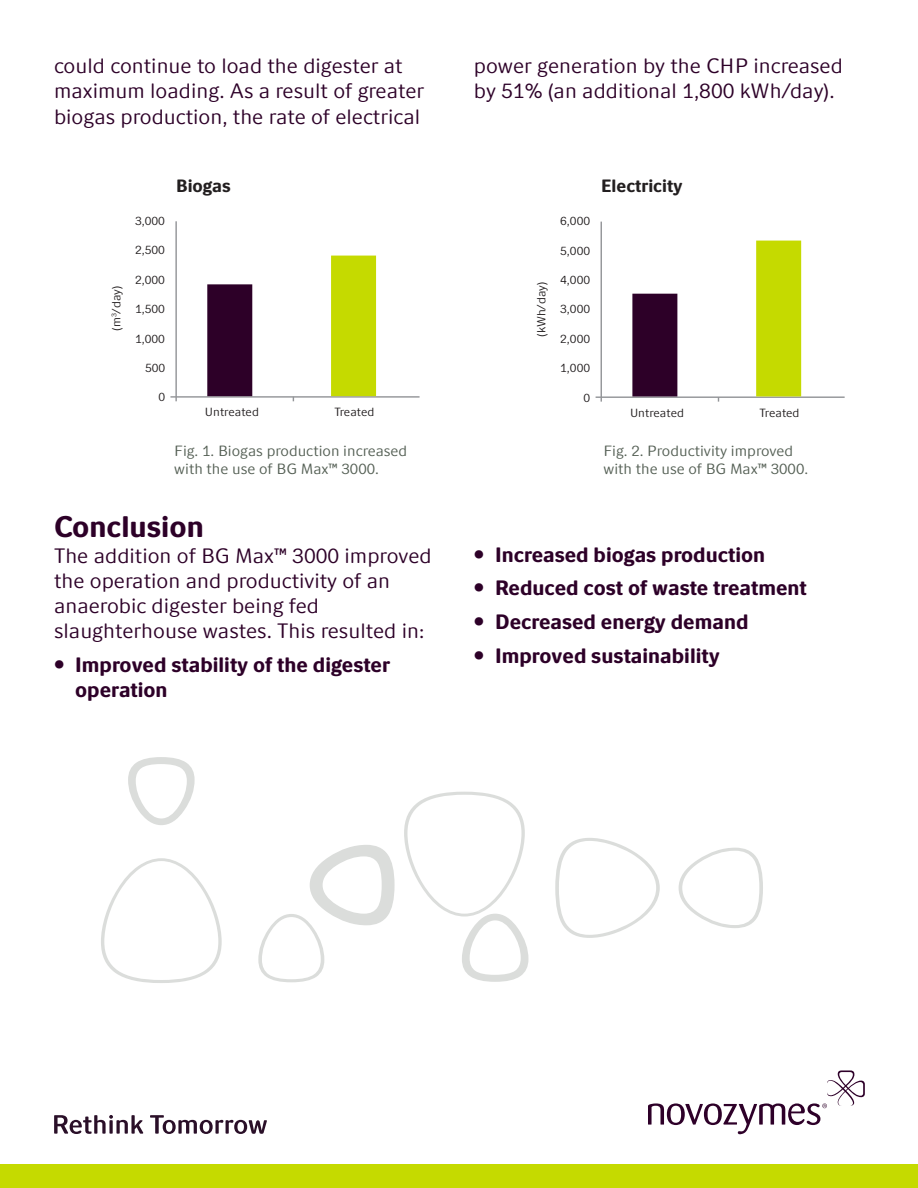
<style>
.page{position:relative;width:918px;height:1188px;background:#fff}
.page>*{position:absolute;margin:0;border:0;box-sizing:border-box;transform-origin:0 0}
.t1{font:258px "Novozymes Bioscript";color:#dbdddb}
.t2{font:700 30px "Novozymes";color:#2d0028}
.t3{font:21px/25.2px "Novozymes";color:#2d0028}
.t4{font:700 21px/25.2px "Novozymes";color:#2d0028}
.t5{font:700 18px "Novozymes";color:#231f20}
.t6{font:15px/18px "Novozymes";color:#545f54}
.t7{font:12px "Novozymes";color:#231f20}
</style>
<div class="page">
<div style="left:0;top:1164px;width:917px;height:24px;background:#c5da00"></div>
<svg style="left:54px;top:1115px;width:89px;height:19px"></svg>
<svg style="left:150px;top:1115px;width:117px;height:19px"></svg>
<svg style="left:648px;top:1070px;width:217px;height:64px"></svg>
<hr style="left:175px;top:221px;width:2px;height:180px;background:#939598">
<hr style="left:170px;top:396px;width:250px;height:2px;background:#939598">
<div style="left:207px;top:284px;width:45px;height:112px;background:#2d0028"></div>
<div style="left:331px;top:256px;width:45px;height:140px;background:#c5da00"></div>
<hr style="left:601px;top:222px;width:1px;height:180px;background:#939598">
<hr style="left:596px;top:396px;width:249px;height:2px;background:#939598">
<div style="left:632px;top:294px;width:45px;height:102px;background:#2d0028"></div>
<div style="left:756px;top:241px;width:45px;height:155px;background:#c5da00"></div>
<p class="t3" style="left:54px;top:53px;width:372px">could continue to load the digester at maximum loading. As a result of greater biogas production, the rate of electrical</p>
<p class="t3" style="left:474px;top:53px;width:371px">power generation by the CHP increased by 51% (an additional 1,800 kWh/day).</p>
<p class="t7" style="left:109px;top:331px;width:47px;rotate:-90deg">(m<sup>3</sup>/day)</p>
<p class="t7" style="left:135px;top:214px;width:31px">3,000</p>
<p class="t7" style="left:135px;top:243px;width:31px">2,500</p>
<p class="t7" style="left:135px;top:273px;width:31px">2,000</p>
<p class="t7" style="left:135px;top:302px;width:31px">1,500</p>
<p class="t7" style="left:135px;top:332px;width:31px">1,000</p>
<p class="t7" style="left:145px;top:361px;width:22px">500</p>
<p class="t7" style="left:158px;top:390px;width:8px">0</p>
<p class="t5" style="left:176px;top:175px;width:56px">Biogas</p>
<p class="t7" style="left:205px;top:406px;width:56px">Untreated</p>
<p class="t7" style="left:334px;top:406px;width:42px">Treated</p>
<p class="t7" style="left:534px;top:337px;width:57px;rotate:-90deg">(kWh/day)</p>
<p class="t7" style="left:560px;top:214px;width:31px">6,000</p>
<p class="t7" style="left:560px;top:244px;width:31px">5,000</p>
<p class="t7" style="left:560px;top:273px;width:31px">4,000</p>
<p class="t7" style="left:560px;top:303px;width:31px">3,000</p>
<p class="t7" style="left:560px;top:332px;width:31px">2,000</p>
<p class="t7" style="left:560px;top:361px;width:31px">1,000</p>
<p class="t7" style="left:584px;top:391px;width:8px">0</p>
<p class="t5" style="left:601px;top:175px;width:83px">Electricity</p>
<p class="t7" style="left:630px;top:406px;width:56px">Untreated</p>
<p class="t7" style="left:760px;top:406px;width:42px">Treated</p>
<p class="t6" style="left:174px;top:442px;width:234px">Fig. 1. Biogas production increased with the use of BG Max™ 3000.</p>
<p class="t6" style="left:604px;top:442px;width:206px">Fig. 2. Productivity improved with the use of BG Max™ 3000.</p>
<h2 class="t2" style="left:54px;top:510px;width:151px">Conclusion</h2>
<p class="t3" style="left:54px;top:543px;width:379px">The addition of BG Max™ 3000 improved the operation and productivity of an anaerobic digester being fed slaughterhouse wastes. This resulted in:</p>
<p class="t4" style="left:75px;top:652px;width:317px;text-indent:-21px">• Improved stability of the digester operation</p>
<p class="t4" style="left:474px;top:542px;width:293px">• Increased biogas production</p>
<p class="t4" style="left:474px;top:576px;width:334px">• Reduced cost of waste treatment</p>
<p class="t4" style="left:474px;top:609px;width:276px">• Decreased energy demand</p>
<p class="t4" style="left:474px;top:643px;width:247px">• Improved sustainability</p>
<h1 class="t1" style="left:54px;top:706px;width:672px">abcd</h1>
</div>
